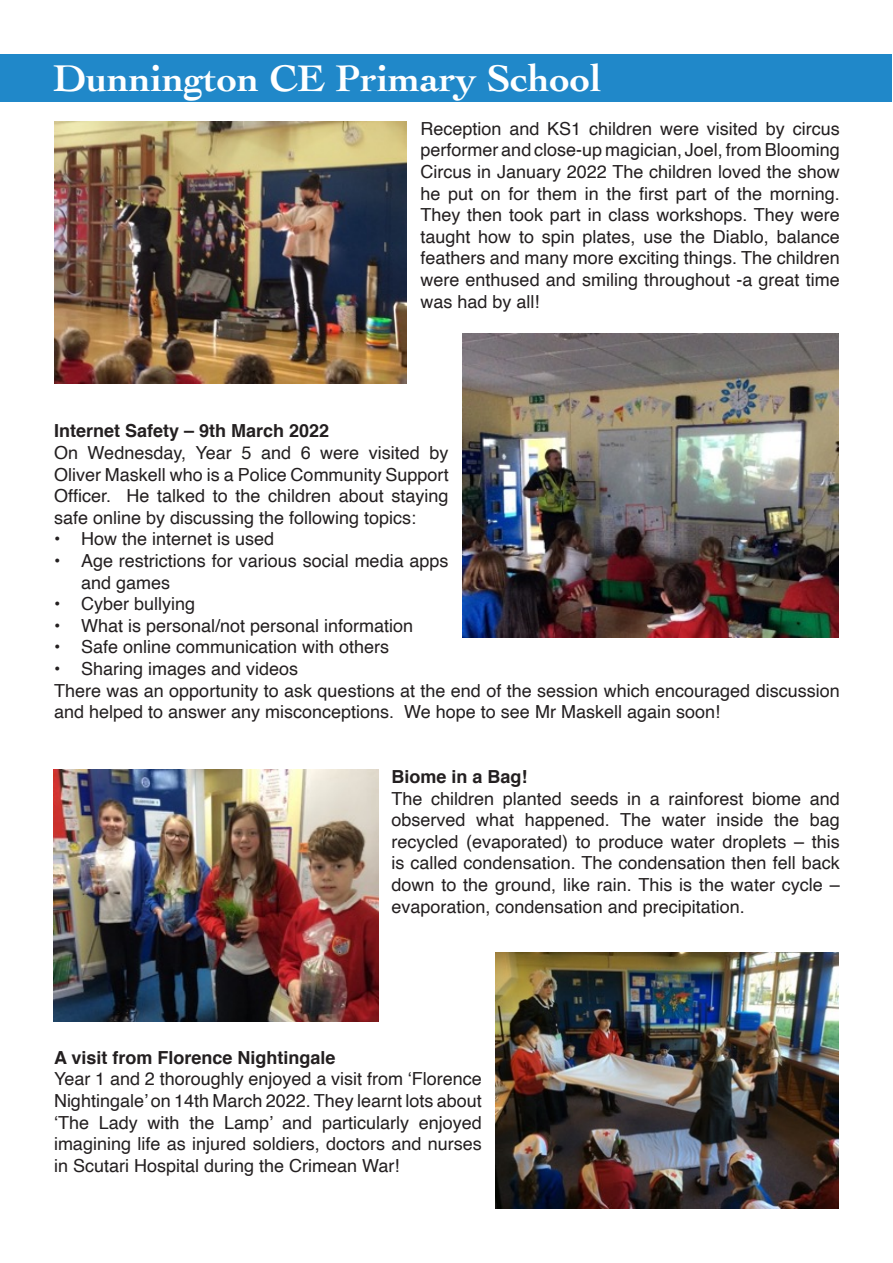
<style>
.page{position:relative;width:893px;height:1263px;background:#fff}
.page>*{position:absolute;margin:0;border:0;box-sizing:border-box;transform-origin:0 0}
.titles_-_white{font:700 39px "Cochin";color:#fff}
.SYMAT_body{font:18px/21.6px "Helvetica";color:#231f20;text-align:justify}
.SYMAT_body-2{font:700 18px "Helvetica";color:#231f20}
</style>
<div class="page">
<div style="left:0;top:55px;width:891px;height:47px;background:#2088c9"></div>
<img style="left:54px;top:121px;width:353px;height:263px">
<img style="left:462px;top:333px;width:377px;height:304px">
<img style="left:54px;top:769px;width:324px;height:253px">
<img style="left:495px;top:952px;width:344px;height:257px">
<p class="titles_-_white" style="left:53px;top:52px;width:550px">Dunnington CE Primary School</p>
<p class="SYMAT_body" style="left:420px;top:118px;width:421px">Reception and KS1 children were visited by circus performer and close-up magician, Joel, from Blooming Circus in January 2022 The children loved the show he put on for them in the first part of the morning.<br>They then took part in class workshops. They were taught how to spin plates, use the Diablo, balance feathers and many more exciting things. The children were enthused and smiling throughout -a great time was had by all!</p>
<p class="SYMAT_body-2" style="left:54px;top:416px;width:277px">Internet Safety – 9th March 2022</p>
<p class="SYMAT_body" style="left:54px;top:442px;width:396px">On Wednesday, Year 5 and 6 were visited by Oliver Maskell who is a Police Community Support Officer. He talked to the children about staying safe online by discussing the following topics:</p>
<p class="SYMAT_body" style="left:54px;top:529px;width:222px">• How the internet is used</p>
<p class="SYMAT_body" style="left:81px;top:550px;width:369px;text-indent:-27px">• Age restrictions for various social media apps and games</p>
<p class="SYMAT_body" style="left:54px;top:593px;width:143px">• Cyber bullying</p>
<p class="SYMAT_body" style="left:54px;top:615px;width:361px">• What is personal/not personal information</p>
<p class="SYMAT_body" style="left:54px;top:637px;width:337px">• Safe online communication with others</p>
<p class="SYMAT_body" style="left:54px;top:658px;width:246px">• Sharing images and videos</p>
<p class="SYMAT_body" style="left:54px;top:680px;width:787px">There was an opportunity to ask questions at the end of the session which encouraged discussion and helped to answer any misconceptions. We hope to see Mr Maskell again soon!</p>
<p class="SYMAT_body-2" style="left:392px;top:762px;width:138px">Biome in a Bag!</p>
<p class="SYMAT_body" style="left:392px;top:788px;width:450px">The children planted seeds in a rainforest biome and observed what happened. The water inside the bag recycled (evaporated) to produce water droplets – this is called condensation. The condensation then fell back down to the ground, like rain. This is the water cycle – evaporation, condensation and precipitation.</p>
<p class="SYMAT_body-2" style="left:54px;top:1043px;width:283px">A visit from Florence Nightingale</p>
<p class="SYMAT_body" style="left:54px;top:1069px;width:429px">Year 1 and 2 thoroughly enjoyed a visit from ‘Florence Nightingale’ on 14th March 2022. They learnt lots about ‘The Lady with the Lamp’ and particularly enjoyed imagining life as injured soldiers, doctors and nurses in Scutari Hospital during the Crimean War!</p>
</div>
